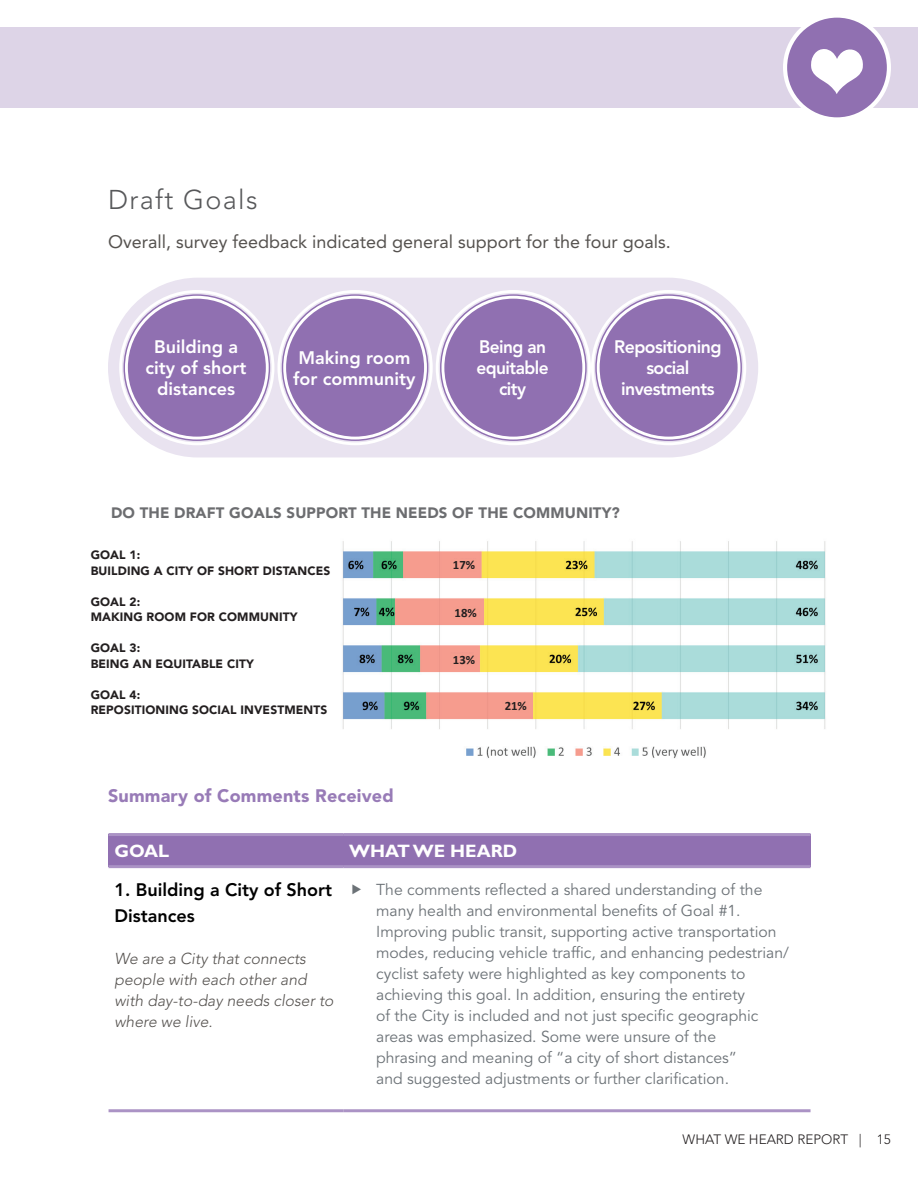
<style>
.page{position:relative;width:918px;height:1188px;background:#fff}
.page>*{position:absolute;margin:0;border:0;box-sizing:border-box;transform-origin:0 0}
.t1{font:300 27px "Avenir LT Std";letter-spacing:.05em;color:#57585a}
.t2{font:18px "Avenir LT Std";color:#55524f}
.t3{font:800 18px/21px "Avenir LT Std";color:#fff;text-align:center}
.t4{font:800 18px/25.5px "Avenir LT Std";color:#000}
.t5{font:800 18px/21px "Avenir LT Std";letter-spacing:-.03em;color:#fff;text-align:center}
.t6{font:900 18px "Avenir LT Std";letter-spacing:.01em;color:#987bb7}
.t7{font:800 18px/21px "Avenir LT Std";letter-spacing:-.03em;color:#fff;text-align:center;scale:.96 1}
.t8{font:700 18px "Gill Sans Std";color:#fff}
.t9{font:15.75px/21px "Avenir LT Std";color:#6c7277}
.t10{font:italic 300 15.75px/21px "Avenir LT Std";color:#55524f}
.t11{font:900 15px "Avenir LT Std";letter-spacing:.01em;color:#6c6d70}
.t12{font:300 13.5px "Avenir LT Std";color:#231f20}
.t13{font:700 12.75px "Calibri";color:#231f20}
.t14{font:900 12px/15.5px "Avenir LT Std";letter-spacing:.01em;color:#231f20}
</style>
<div class="page">
<div style="left:0;top:27px;width:918px;height:81px;background:#ddd4e7"></div>
<div style="left:785px;top:16px;width:104px;height:103px;background:#9070b1;border-radius:50%"></div>
<div style="left:783px;top:14px;width:108px;height:107px;border:4px solid #fff;border-radius:50%"></div>
<svg style="left:811px;top:49px;width:52px;height:45px"></svg>
<div style="left:108px;top:278px;width:650px;height:179px;background:#e9e3f0;border-radius:90px"></div>
<div style="left:124px;top:294px;width:146px;height:147px;background:#9070b1;border-radius:50%"></div>
<div style="left:119px;top:290px;width:155px;height:155px;border:3px solid #fff;border-radius:50%"></div>
<div style="left:125px;top:296px;width:144px;height:144px;border:3px solid #fff;border-radius:50%"></div>
<div style="left:282px;top:294px;width:146px;height:147px;background:#9070b1;border-radius:50%"></div>
<div style="left:277px;top:290px;width:156px;height:155px;border:3px solid #fff;border-radius:50%"></div>
<div style="left:283px;top:296px;width:144px;height:144px;border:3px solid #fff;border-radius:50%"></div>
<div style="left:440px;top:294px;width:147px;height:147px;background:#9070b1;border-radius:50%"></div>
<div style="left:436px;top:290px;width:155px;height:155px;border:3px solid #fff;border-radius:50%"></div>
<div style="left:441px;top:296px;width:144px;height:144px;border:3px solid #fff;border-radius:50%"></div>
<div style="left:595px;top:294px;width:147px;height:147px;background:#9070b1;border-radius:50%"></div>
<div style="left:591px;top:290px;width:155px;height:155px;border:3px solid #fff;border-radius:50%"></div>
<div style="left:597px;top:296px;width:143px;height:144px;border:3px solid #fff;border-radius:50%"></div>
<div style="left:109px;top:835px;width:234px;height:32px;background:#9070b1"></div>
<div style="left:343px;top:835px;width:468px;height:32px;background:#9070b1"></div>
<hr style="left:109px;top:833px;width:234px;height:3px;background:#ab93c5">
<hr style="left:343px;top:833px;width:468px;height:3px;background:#ab93c5">
<hr style="left:109px;top:865px;width:234px;height:3px;background:#ab93c5">
<hr style="left:343px;top:865px;width:468px;height:3px;background:#ab93c5">
<hr style="left:109px;top:1109px;width:234px;height:3px;background:#ab93c5">
<hr style="left:343px;top:1109px;width:468px;height:3px;background:#ab93c5">
<img style="left:342px;top:541px;width:484px;height:218px">
<div style="left:451px;top:559px;width:26px;height:12px;background:#f59c8d"></div>
<div style="left:453px;top:607px;width:25px;height:12px;background:#f59c8d"></div>
<div style="left:451px;top:654px;width:26px;height:12px;background:#f59c8d"></div>
<div style="left:503px;top:701px;width:25px;height:12px;background:#f59c8d"></div>
<h1 class="t1" style="left:108px;top:184px;width:151px">Draft Goals</h1>
<p class="t2" style="left:108px;top:232px;width:562px">Overall, survey feedback indicated general support for the four goals.</p>
<p class="t3" style="left:146px;top:337px;width:102px">Building a city of short distances</p>
<p class="t3" style="left:293px;top:347px;width:124px;text-align:left">Making room for community</p>
<p class="t7" style="left:476px;top:337px;width:77px">Being an equitable city</p>
<p class="t5" style="left:614px;top:337px;width:109px">Repositioning social investments</p>
<p class="t11" style="left:111px;top:504px;width:510px">DO THE DRAFT GOALS SUPPORT THE NEEDS OF THE COMMUNITY?</p>
<p class="t14" style="left:91px;top:547px;width:241px">GOAL 1:<br>BUILDING A CITY OF SHORT DISTANCES</p>
<p class="t14" style="left:91px;top:594px;width:208px">GOAL 2:<br>MAKING ROOM FOR COMMUNITY</p>
<p class="t14" style="left:91px;top:640px;width:165px">GOAL 3:<br>BEING AN EQUITABLE CITY</p>
<p class="t14" style="left:91px;top:687px;width:238px">GOAL 4:<br>REPOSITIONING SOCIAL INVESTMENTS</p>
<p class="t13" style="left:453px;top:556px;width:24px">17%</p>
<p class="t13" style="left:455px;top:603px;width:24px">18%</p>
<p class="t13" style="left:453px;top:651px;width:24px">13%</p>
<p class="t13" style="left:505px;top:697px;width:24px">21%</p>
<p class="t6" style="left:108px;top:785px;width:287px">Summary of Comments Received</p>
<p class="t8" style="left:115px;top:840px;width:56px">GOAL</p>
<p class="t8" style="left:349px;top:840px;width:170px">WHAT WE HEARD</p>
<p class="t4" style="left:115px;top:878px;width:219px">1. Building a City of Short<br>Distances</p>
<p class="t10" style="left:115px;top:948px;width:221px">We are a City that connects people with each other and with day-to-day needs closer to where we live.</p>
<p class="t9" style="left:376px;top:879px;width:414px">The comments reflected a shared understanding of the many health and environmental benefits of Goal #1.<br>Improving public transit, supporting active transportation modes, reducing vehicle traffic, and enhancing pedestrian/ cyclist safety were highlighted as key components to achieving this goal. In addition, ensuring the entirety<br>of the City is included and not just specific geographic areas was emphasized. Some were unsure of the<br>phrasing and meaning of “a city of short distances”<br>and suggested adjustments or further clarification.</p>
<p class="t12" style="left:683px;top:1131px;width:210px">WHAT WE HEARD REPORT | 15</p>
</div>
